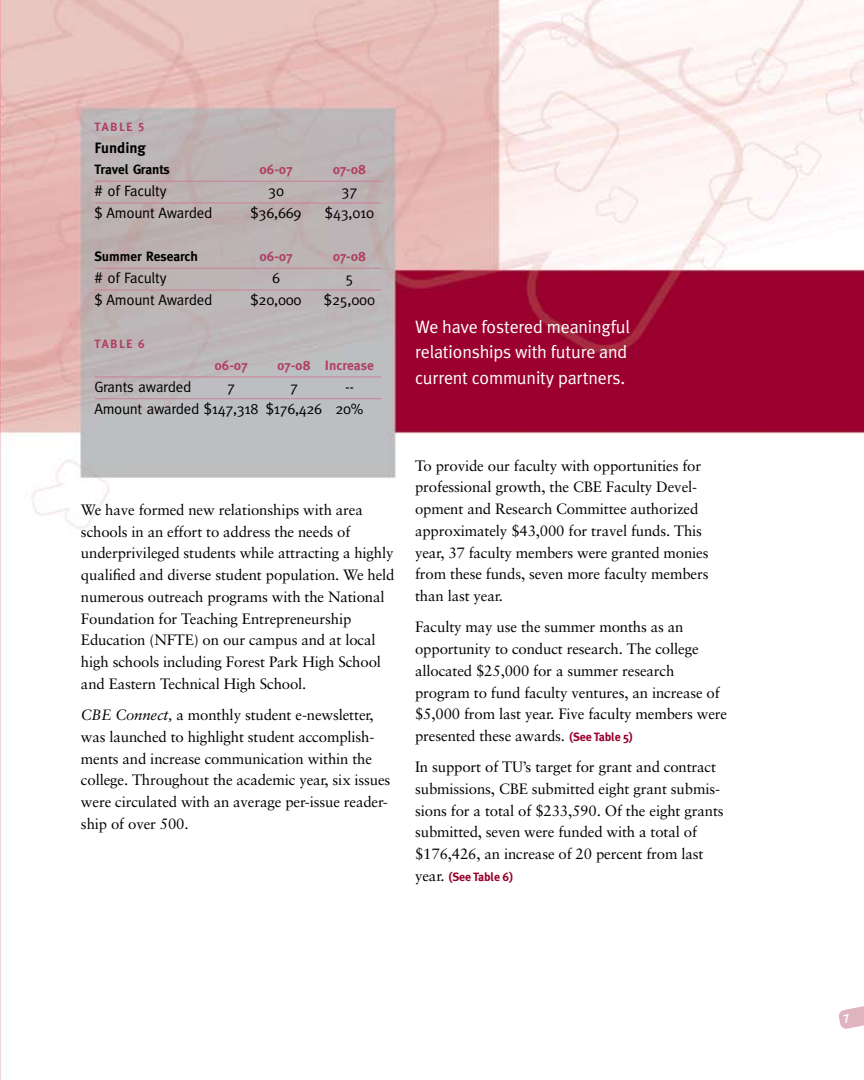
<style>
.page{position:relative;width:864px;height:1080px;background:#fff}
.page>*{position:absolute;margin:0;border:0;box-sizing:border-box;transform-origin:0 0}
.t1{font:18px/25.5px "Meta Plus Normal";letter-spacing:-.01em;color:#fff}
.t2{font:15px/21.8px "Sabon";letter-spacing:-.01em;color:#000}
.t3{font:15px/21.8px "Meta";letter-spacing:-.015em;color:#000}
.t4{font:700 15px "Meta Plus";color:#000}
.t5{font:700 13.5px "Meta Plus";color:#b24062}
.t6{font:700 13.5px "Meta";color:#000}
.t7{font:700 12px "Meta Plus";letter-spacing:-.015em;color:#98002e}
.t8{font:12px "Meta Plus Bold Caps";letter-spacing:.12em;color:#b24062}
.s1{font-style:italic}
.s2{font-family:"Meta Plus";font-weight:700;font-size:12px;color:#98002e}
.s3{font-family:"Sabon";font-weight:400;font-size:15px;color:#000}
</style>
<div class="page">
<img style="left:0;top:0;width:864px;height:1080px">
<hr style="left:94px;top:181px;width:287px;height:1px;background:#cc8096">
<hr style="left:94px;top:203px;width:287px;height:1px;background:#cc8096">
<hr style="left:94px;top:268px;width:287px;height:1px;background:#cc8096">
<hr style="left:94px;top:290px;width:287px;height:1px;background:#cc8096">
<hr style="left:94px;top:377px;width:287px;height:1px;background:#cc8096">
<hr style="left:94px;top:398px;width:287px;height:1px;background:#cc8096">
<svg style="left:838px;top:985px;width:26px;height:54px"></svg>
<p class="t8" style="left:94px;top:120px;width:52px">TABLE 5</p>
<p class="t4" style="left:94px;top:139px;width:53px">Funding</p>
<p class="t6" style="left:94px;top:162px;width:77px">Travel Grants</p>
<p class="t5" style="left:259px;top:162px;width:35px">06-07</p>
<p class="t5" style="left:333px;top:162px;width:35px">07-08</p>
<p class="t3" style="left:94px;top:180px;width:74px"># of Faculty</p>
<p class="t3" style="left:268px;top:180px;width:17px">30</p>
<p class="t3" style="left:342px;top:180px;width:17px">37</p>
<p class="t3" style="left:94px;top:202px;width:119px">$ Amount Awarded</p>
<p class="t3" style="left:251px;top:202px;width:53px">$36,669</p>
<p class="t3" style="left:325px;top:202px;width:51px">$43,010</p>
<p class="t6" style="left:94px;top:249px;width:105px">Summer Research</p>
<p class="t5" style="left:259px;top:249px;width:35px">06-07</p>
<p class="t5" style="left:333px;top:249px;width:35px">07-08</p>
<p class="t3" style="left:94px;top:267px;width:74px"># of Faculty</p>
<p class="t3" style="left:272px;top:267px;width:10px">6</p>
<p class="t3" style="left:345px;top:267px;width:10px">5</p>
<p class="t3" style="left:94px;top:289px;width:119px">$ Amount Awarded</p>
<p class="t3" style="left:251px;top:289px;width:53px">$20,000</p>
<p class="t3" style="left:324px;top:289px;width:53px">$25,000</p>
<p class="t8" style="left:94px;top:337px;width:52px">TABLE 6</p>
<p class="t5" style="left:214px;top:358px;width:35px">06-07</p>
<p class="t5" style="left:277px;top:358px;width:98px">07-08 Increase</p>
<p class="t3" style="left:94px;top:376px;width:98px">Grants awarded</p>
<p class="t3" style="left:227px;top:376px;width:10px">7</p>
<p class="t3" style="left:290px;top:376px;width:10px">7</p>
<p class="t3" style="left:94px;top:376px;width:270px;text-indent:251px">--<br>Amount awarded $147,318 $176,426 20%</p>
<p class="t2" style="left:81px;top:499px;width:315px">We have formed new relationships with area schools in an effort to address the needs of underprivileged students while attracting a highly qualified and diverse student population. We held numerous outreach programs with the National Foundation for Teaching Entrepreneurship Education (NFTE</p>
<p class="t2" style="left:81px;top:629px;width:302px;text-indent:113px">) on our campus and at local high schools including Forest Park High School and Eastern Technical High School.</p>
<p class="t2" style="left:81px;top:704px;width:311px"><span class="s1">CBE Connect,</span> a monthly student e-newsletter, was launched to highlight student accomplish&shy;ments and increase communication within the college. Throughout the academic year, six issues were circulated with an average per-issue reader&shy;ship of over 500.</p>
<p class="t1" style="left:415px;top:313px;width:216px">We have fostered meaningful relationships with future and current community partners.</p>
<p class="t2" style="left:415px;top:454px;width:295px">To provide our faculty with opportunities for professional growth, the CBE Faculty Devel&shy;opment and Research Committee authorized approximately $43,000 for travel funds. This year, 37 faculty members were granted monies from these funds, seven more faculty members than last year.</p>
<p class="t2" style="left:415px;top:616px;width:314px">Faculty may use the summer months as an opportunity to conduct research. The college allocated $25,000 for a summer research program to fund faculty ventures, an increase of $5,000 from last year. Five faculty members were presented these awards. <span class="s2">(See Table 5)</span></p>
<p class="t2" style="left:415px;top:756px;width:310px">In support of TU’s target for grant and contract submissions, CBE submitted eight grant submis&shy;sions for a total of $233,590. Of the eight grants submitted, seven were funded with a total of $176,426, an increase of 20 percent from last</p>
<p class="t7" style="left:415px;top:870px;width:100px"><span class="s3">year.</span> (See Table 6)</p>
</div>
